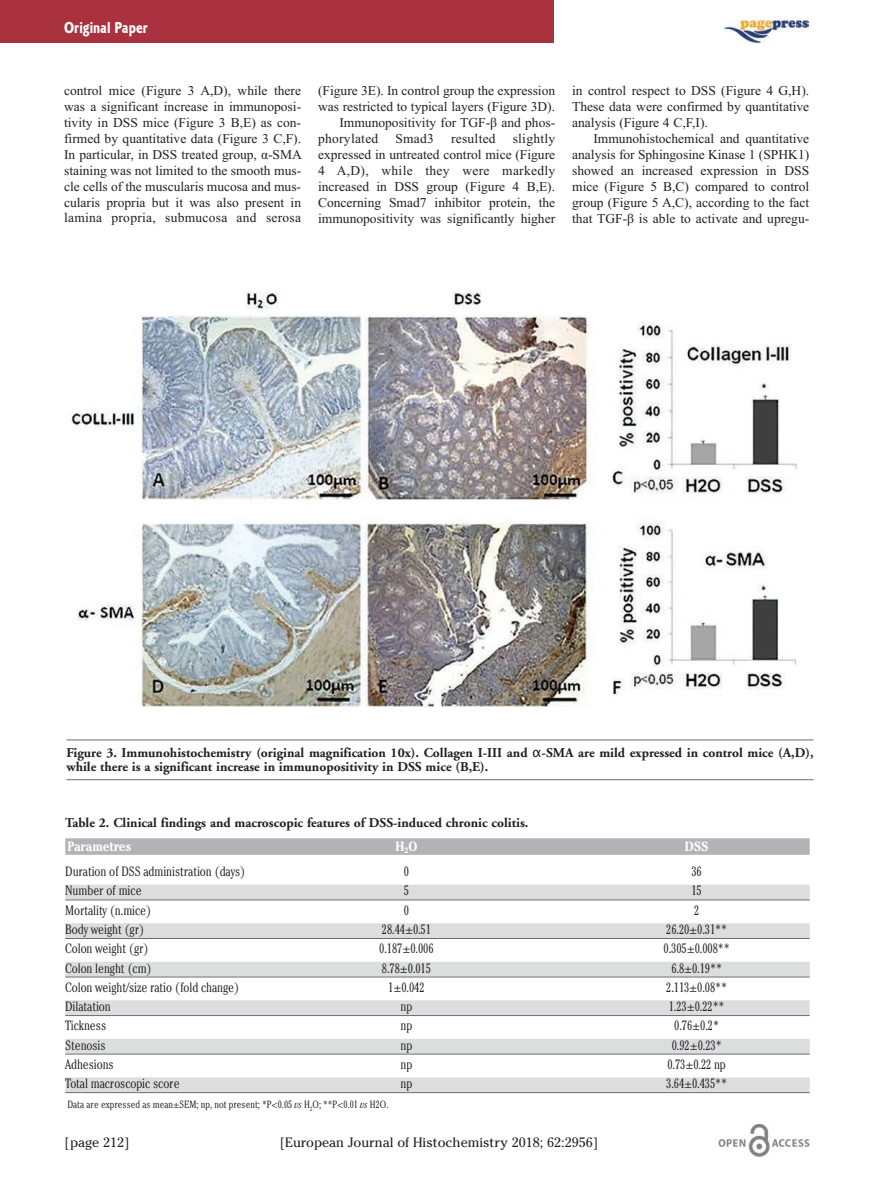
<style>
.page{position:relative;width:894px;height:1191px;background:#fff}
.page>*{position:absolute;margin:0;border:0;box-sizing:border-box;transform-origin:0 0}
.t1{font:16.5px "Corinthian Bold Condensed Plain";color:#fff}
.t2{font:13.5px/15.9px "Times New Roman";color:#231f20;text-align:justify}
.t3{font:300 condensed 13.5px "Cheltenham";letter-spacing:-.01em;color:#231f20}
.t4{font:700 13.5px/13.5px "Adobe Garamond";color:#231f20}
.t5{font:13.5px "Cheltenham";color:#231f20}
.t6{font:13.5px "Times New Roman";letter-spacing:.02em;color:#231f20}
.t7{font:700 condensed 13.5px "Cheltenham";letter-spacing:-.01em;color:#fff}
.t8{font:300 condensed 10.5px "Cheltenham";color:#231f20}
.s1{font-family:"Lucida Grande";font-weight:400}
.s2{font-style:italic}
</style>
<div class="page">
<div style="left:0;top:0;width:554px;height:42px;background:#aa323f"></div>
<img style="left:718px;top:1124px;width:91px;height:33px">
<img style="left:724px;top:19px;width:84px;height:24px">
<div style="left:65px;top:838px;width:744px;height:16px;background:#b2b3b7"></div>
<div style="left:65px;top:884px;width:744px;height:15px;background:#dcdddf"></div>
<hr style="left:65px;top:899px;width:744px;height:1px;background:#6c6d70">
<div style="left:65px;top:923px;width:744px;height:15px;background:#dcdddf"></div>
<hr style="left:65px;top:938px;width:744px;height:1px;background:#6c6d70">
<div style="left:65px;top:961px;width:744px;height:15px;background:#dcdddf"></div>
<hr style="left:65px;top:976px;width:744px;height:1px;background:#6c6d70">
<div style="left:65px;top:1000px;width:744px;height:15px;background:#dcdddf"></div>
<hr style="left:65px;top:1015px;width:744px;height:1px;background:#6c6d70">
<div style="left:65px;top:1038px;width:744px;height:15px;background:#dcdddf"></div>
<hr style="left:65px;top:1053px;width:744px;height:1px;background:#6c6d70">
<div style="left:65px;top:1077px;width:744px;height:15px;background:#dcdddf"></div>
<hr style="left:65px;top:1092px;width:744px;height:1px;background:#6c6d70">
<hr style="left:66px;top:739px;width:747px;height:1px;background:#6c6d70">
<hr style="left:66px;top:779px;width:747px;height:1px;background:#6c6d70">
<img style="left:71px;top:292px;width:727px;height:414px">
<p class="t1" style="left:64px;top:22px;width:85px">Original Paper</p>
<p class="t2" style="left:64px;top:82px;width:239px">control mice (Figure 3 A,D), while there was a significant increase in immunoposi&shy;tivity in DSS mice (Figure 3 B,E) as con&shy;firmed by quantitative data (Figure 3 C,F).<br>In particular, in DSS treated group, α-SMA staining was not limited to the smooth mus&shy;cle cells of the muscularis mucosa and mus&shy;cularis propria but it was also present in lamina propria, submucosa and serosa</p>
<p class="t2" style="left:318px;top:82px;width:238px">(Figure 3E). In control group the expression</p>
<p class="t2" style="left:318px;top:98px;width:238px">was restricted to typical layers (Figure 3D).</p>
<p class="t2" style="left:339px;top:114px;width:217px">Immunopositivity for TGF-β and phos-</p>
<p class="t6" style="left:318px;top:130px;width:62px">phorylated</p>
<p class="t2" style="left:395px;top:130px;width:40px">Smad3</p>
<p class="t6" style="left:451px;top:130px;width:46px">resulted</p>
<p class="t2" style="left:318px;top:130px;width:238px;text-indent:194px">slightly expressed in untreated control mice (Figure 4 A,D), while they were markedly increased in DSS group (Figure 4 B,E).<br>Concerning Smad7 inhibitor protein, the immunopositivity was significantly higher</p>
<p class="t2" style="left:572px;top:82px;width:238px">in control respect to DSS (Figure 4 G,H).<br>These data were confirmed by quantitative analysis (Figure 4 C,F,I).</p>
<p class="t2" style="left:572px;top:130px;width:238px;text-indent:21px">Immunohistochemical and quantitative analysis for Sphingosine Kinase 1 (SPHK1) showed an increased expression in DSS mice (Figure 5 B,C) compared to control group (Figure 5 A,C), according to the fact that TGF-β is able to activate and upregu-</p>
<p class="t4" style="left:66px;top:747px;width:748px">Figure 3. Immunohistochemistry (original magnification 10x). Collagen I-III and <span class="s1">α</span>-SMA are mild expressed in control mice (A,D), while there is a significant increase in immunopositivity in DSS mice (B,E).</p>
<p class="t4" style="left:65px;top:817px;width:464px">Table 2. Clinical findings and macroscopic features of DSS-induced chronic colitis.</p>
<p class="t7" style="left:67px;top:841px;width:66px">Parametres</p>
<p class="t7" style="left:395px;top:841px;width:23px">H<sub>2</sub>O</p>
<p class="t7" style="left:684px;top:841px;width:25px">DSS</p>
<p class="t3" style="left:65px;top:866px;width:182px">Duration of DSS administration (days)</p>
<p class="t3" style="left:404px;top:866px;width:7px">0</p>
<p class="t3" style="left:691px;top:866px;width:12px">36</p>
<p class="t3" style="left:65px;top:885px;width:78px">Number of mice</p>
<p class="t3" style="left:404px;top:885px;width:7px">5</p>
<p class="t3" style="left:691px;top:885px;width:12px">15</p>
<p class="t3" style="left:65px;top:905px;width:88px">Mortality (n.mice)</p>
<p class="t3" style="left:404px;top:905px;width:7px">0</p>
<p class="t3" style="left:694px;top:905px;width:7px">2</p>
<p class="t3" style="left:65px;top:924px;width:81px">Body weight (gr)</p>
<p class="t3" style="left:382px;top:924px;width:51px">28.44±0.51</p>
<p class="t3" style="left:666px;top:924px;width:62px">26.20±0.31**</p>
<p class="t3" style="left:65px;top:943px;width:85px">Colon weight (gr)</p>
<p class="t3" style="left:379px;top:943px;width:56px">0.187±0.006</p>
<p class="t3" style="left:663px;top:943px;width:68px">0.305±0.008**</p>
<p class="t3" style="left:65px;top:962px;width:88px">Colon lenght (cm)</p>
<p class="t3" style="left:382px;top:962px;width:51px">8.78±0.015</p>
<p class="t3" style="left:671px;top:962px;width:52px">6.8±0.19**</p>
<p class="t3" style="left:65px;top:982px;width:176px">Colon weight/size ratio (fold change)</p>
<p class="t3" style="left:388px;top:982px;width:38px">1±0.042</p>
<p class="t3" style="left:666px;top:982px;width:62px">2.113±0.08**</p>
<p class="t3" style="left:65px;top:1001px;width:47px">Dilatation</p>
<p class="t3" style="left:400px;top:1001px;width:13px">np</p>
<p class="t3" style="left:668px;top:1001px;width:57px">1.23±0.22**</p>
<p class="t3" style="left:65px;top:1020px;width:42px">Tickness</p>
<p class="t3" style="left:400px;top:1020px;width:13px">np</p>
<p class="t3" style="left:674px;top:1020px;width:46px">0.76±0.2*</p>
<p class="t3" style="left:65px;top:1039px;width:42px">Stenosis</p>
<p class="t3" style="left:400px;top:1039px;width:13px">np</p>
<p class="t3" style="left:671px;top:1039px;width:51px">0.92±0.23*</p>
<p class="t3" style="left:65px;top:1059px;width:50px">Adhesions</p>
<p class="t3" style="left:400px;top:1059px;width:13px">np</p>
<p class="t3" style="left:667px;top:1059px;width:60px">0.73±0.22 np</p>
<p class="t3" style="left:65px;top:1078px;width:116px">Total macroscopic score</p>
<p class="t3" style="left:400px;top:1078px;width:13px">np</p>
<p class="t3" style="left:666px;top:1078px;width:62px">3.64±0.435**</p>
<p class="t8" style="left:67px;top:1100px;width:322px">Data are expressed as mean±SEM; np, not present; *P&lt;0.05 <span class="s2">vs</span> H<sub>2</sub>O; **P&lt;0.01 <span class="s2">vs</span> H2O.</p>
<p class="t5" style="left:65px;top:1133px;width:66px">[page 212]</p>
<p class="t5" style="left:280px;top:1133px;width:320px">[European Journal of Histochemistry 2018; 62:2956]</p>
</div>
